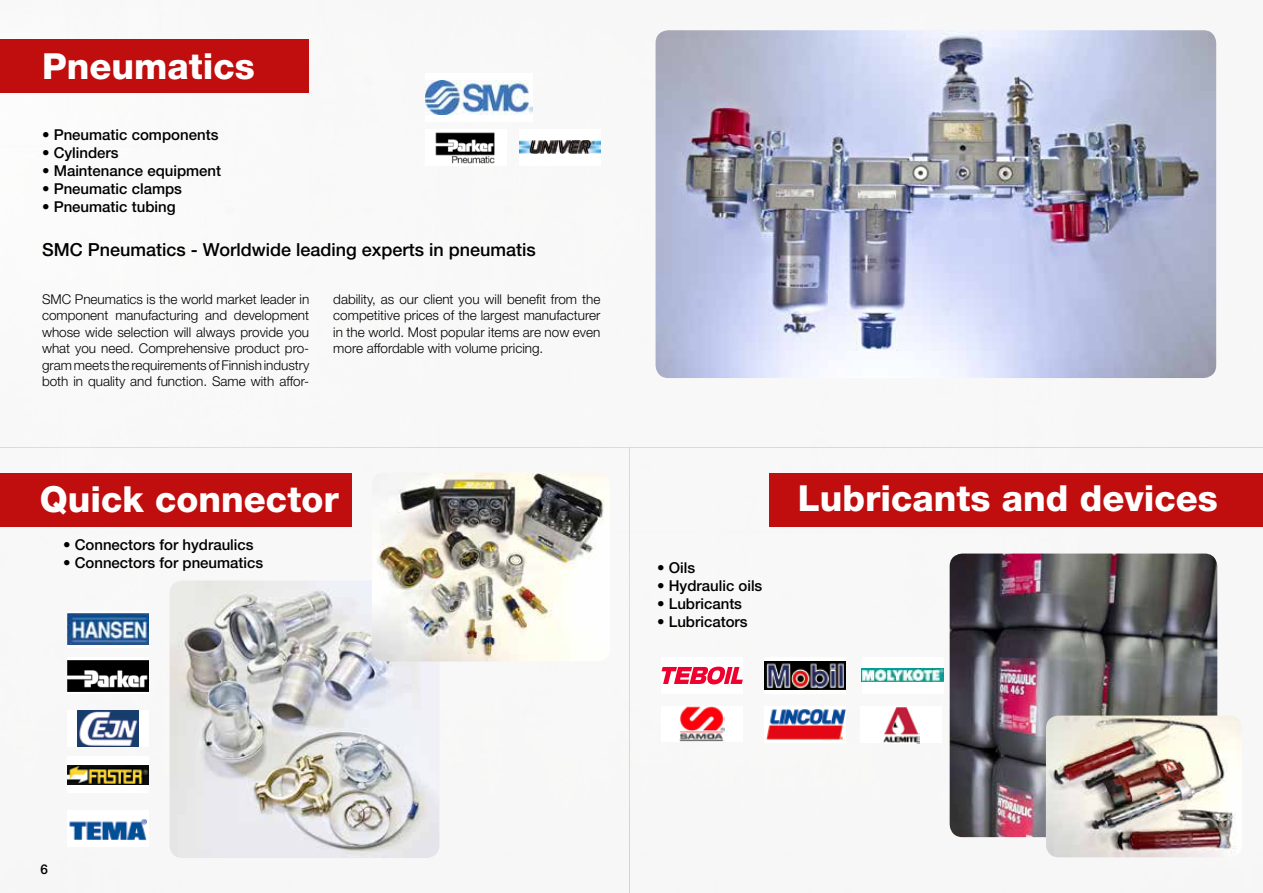
<style>
.page{position:relative;width:1263px;height:893px;background:#fff}
.page>*{position:absolute;margin:0;border:0;box-sizing:border-box;transform-origin:0 0}
.t1{font:800 36px "Helvetica Neue LT Std";color:#fff}
.t2{font:500 18px "Helvetica Neue LT Std";color:#000}
.t3{font:500 15px "Helvetica Neue LT Std";color:#000}
.t4{font:300 13.5px/16.5px "Helvetica Neue LT Std";color:#000;text-align:justify}
.t5{font:500 13.5px "Helvetica Neue LT Std";color:#000}
</style>
<div class="page">
<div style="left:0;top:448px;width:629px;height:445px;background:#f8f8f7"></div>
<div style="left:0;top:0;width:1263px;height:446px;background:#f8f8f8"></div>
<hr style="left:1262px;top:0;width:1px;height:893px;background:#fff">
<div style="left:631px;top:448px;width:632px;height:445px;background:#f7f7f7"></div>
<div style="left:770px;top:473px;width:493px;height:54px;background:#c00d0e"></div>
<div style="left:0;top:39px;width:309px;height:54px;background:#c00d0e"></div>
<div style="left:0;top:473px;width:351px;height:54px;background:#c00d0e"></div>
<div style="left:425px;top:73px;width:108px;height:49px;background:#fff"></div>
<img style="left:425px;top:80px;width:108px;height:34px">
<div style="left:519px;top:129px;width:81px;height:37px;background:#fff"></div>
<img style="left:519px;top:141px;width:81px;height:13px">
<div style="left:425px;top:129px;width:81px;height:37px;background:#fff"></div>
<img style="left:435px;top:132px;width:60px;height:32px">
<div style="left:68px;top:710px;width:81px;height:37px;background:#fff"></div>
<img style="left:78px;top:710px;width:60px;height:37px">
<div style="left:68px;top:810px;width:81px;height:37px;background:#fff"></div>
<img style="left:69px;top:819px;width:78px;height:22px">
<svg style="left:68px;top:691px;width:81px;height:1px"></svg>
<img style="left:68px;top:660px;width:81px;height:31px">
<svg style="left:68px;top:613px;width:81px;height:1px"></svg>
<img style="left:68px;top:614px;width:81px;height:31px">
<div style="left:68px;top:756px;width:81px;height:37px;background:#fff"></div>
<img style="left:67px;top:765px;width:82px;height:19px">
<img style="left:170px;top:581px;width:269px;height:277px">
<img style="left:950px;top:554px;width:267px;height:283px">
<img style="left:655px;top:30px;width:561px;height:348px">
<div style="left:862px;top:657px;width:81px;height:36px;background:#fff"></div>
<img style="left:862px;top:668px;width:81px;height:14px">
<svg style="left:764px;top:661px;width:81px;height:29px"></svg>
<img style="left:764px;top:662px;width:81px;height:27px">
<div style="left:764px;top:706px;width:81px;height:37px;background:#fff"></div>
<img style="left:766px;top:709px;width:79px;height:31px">
<div style="left:662px;top:706px;width:81px;height:36px;background:#fff"></div>
<img style="left:680px;top:706px;width:44px;height:36px">
<div style="left:662px;top:657px;width:81px;height:37px;background:#fff"></div>
<svg style="left:661px;top:667px;width:82px;height:17px"></svg>
<div style="left:861px;top:706px;width:81px;height:37px;background:#fff"></div>
<img style="left:883px;top:707px;width:37px;height:36px">
<img style="left:372px;top:473px;width:232px;height:188px">
<img style="left:1046px;top:716px;width:196px;height:141px">
<h1 class="t1" style="left:42px;top:45px;width:214px">Pneumatics</h1>
<p class="t3" style="left:42px;top:125px;width:178px">• Pneumatic components</p>
<p class="t3" style="left:42px;top:143px;width:78px">• Cylinders</p>
<p class="t3" style="left:42px;top:161px;width:181px">• Maintenance equipment</p>
<p class="t3" style="left:42px;top:179px;width:142px">• Pneumatic clamps</p>
<p class="t3" style="left:42px;top:197px;width:135px">• Pneumatic tubing</p>
<h2 class="t2" style="left:42px;top:239px;width:495px">SMC Pneumatics - Worldwide leading experts in pneumatis</h2>
<p class="t4" style="left:42px;top:290px;width:269px">SMC Pneumatics is the world market leader in component manufacturing and development whose wide selection will always provide you what you need. Comprehensive product pro&shy;gram meets the requirements of Finnish industry both in quality and function. Same with affor-</p>
<p class="t4" style="left:333px;top:290px;width:269px">dability, as our client you will benefit from the competitive prices of the largest manufacturer in the world. Most popular items are now even more affordable with volume pricing.</p>
<h1 class="t1" style="left:40px;top:477px;width:300px">Quick connector</h1>
<p class="t3" style="left:63px;top:535px;width:192px">• Connectors for hydraulics</p>
<p class="t3" style="left:63px;top:553px;width:202px">• Connectors for pneumatics</p>
<p class="t3" style="left:657px;top:559px;width:40px">• Oils</p>
<p class="t3" style="left:657px;top:577px;width:107px">• Hydraulic oils</p>
<p class="t3" style="left:657px;top:595px;width:87px">• Lubricants</p>
<p class="t3" style="left:657px;top:613px;width:92px">• Lubricators</p>
<h1 class="t1" style="left:798px;top:477px;width:422px">Lubricants and devices</h1>
<p class="t5" style="left:40px;top:861px;width:9px">6</p>
</div>
